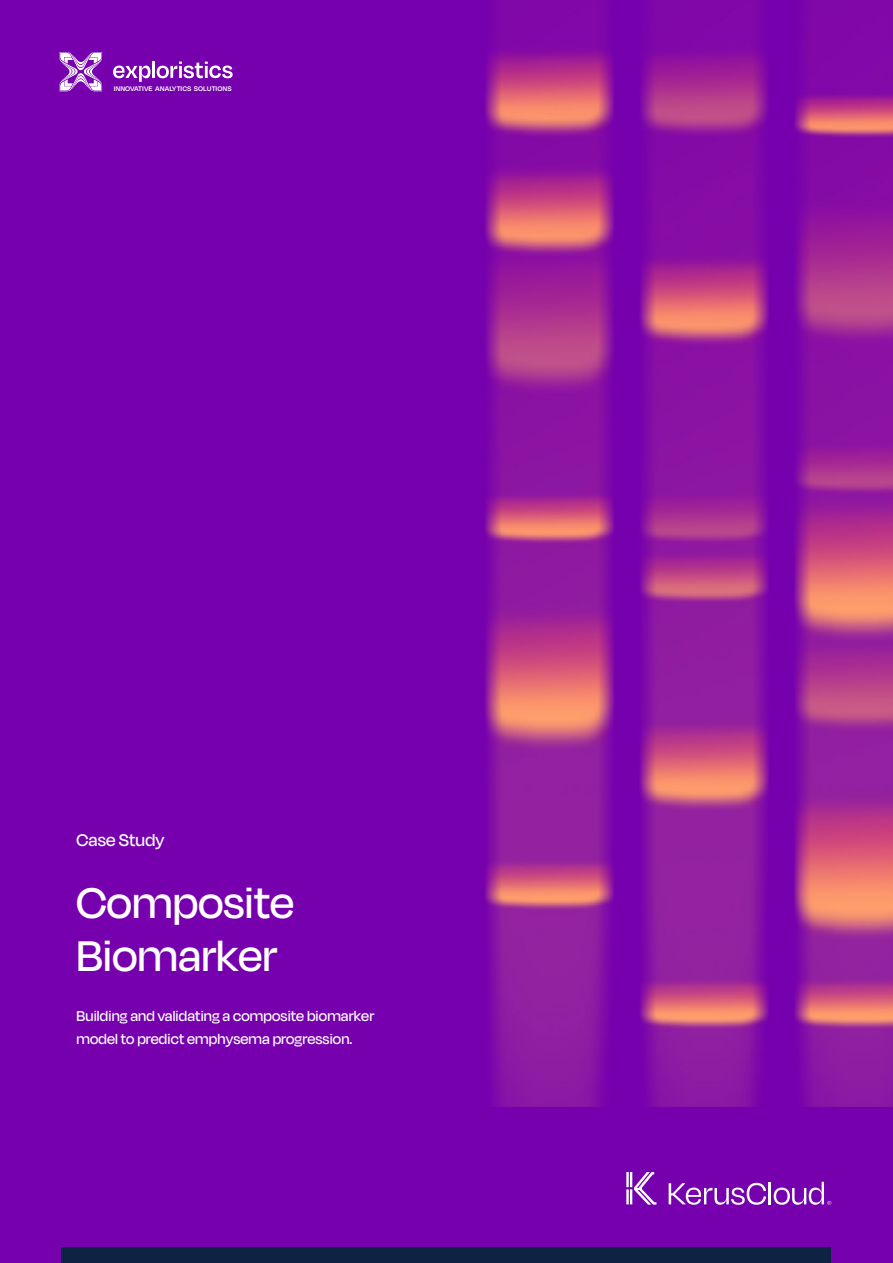
<style>
.page{position:relative;width:893px;height:1263px;background:#7600ae}
.page>*{position:absolute;margin:0;border:0;box-sizing:border-box;transform-origin:0 0}
.t1{font:500 49.5px/52.5px "Degular Display";letter-spacing:.005em;color:#fff}
.t2{font:500 19.5px "Degular Display";letter-spacing:.01em;color:#fff}
.t3{font:500 16.5px/22.5px "Degular Display";letter-spacing:.01em;color:#fff}
.t4{font:600 7.65px "Degular";letter-spacing:.005em;color:#fff}
</style>
<div class="page">
<img style="left:485px;top:0;width:408px;height:1106px">
<div style="left:62px;top:1247px;width:769px;height:16px;background:#0e2244"></div>
<hr style="left:626px;top:1172px;width:3px;height:15px;background:#fff">
<hr style="left:626px;top:1189px;width:3px;height:15px;background:#fff">
<svg style="left:630px;top:1172px;width:26px;height:32px"></svg>
<svg style="left:669px;top:1183px;width:97px;height:22px"></svg>
<hr style="left:769px;top:1182px;width:2px;height:22px;background:#fff">
<svg style="left:774px;top:1182px;width:57px;height:23px"></svg>
<svg style="left:113px;top:66px;width:38px;height:16px"></svg>
<hr style="left:152px;top:61px;width:3px;height:17px;background:#fff">
<svg style="left:157px;top:62px;width:76px;height:16px"></svg>
<svg style="left:59px;top:52px;width:43px;height:39px"></svg>
<p class="t4" style="left:114px;top:84px;width:119px">INNOVATIVE ANALYTICS SOLUTIONS</p>
<p class="t2" style="left:77px;top:829px;width:89px">Case Study</p>
<h1 class="t1" style="left:77px;top:875px;width:219px">Composite<br>Biomarker</h1>
<p class="t3" style="left:77px;top:1004px;width:299px">Building and validating a composite biomarker model to predict emphysema progression.</p>
</div>
